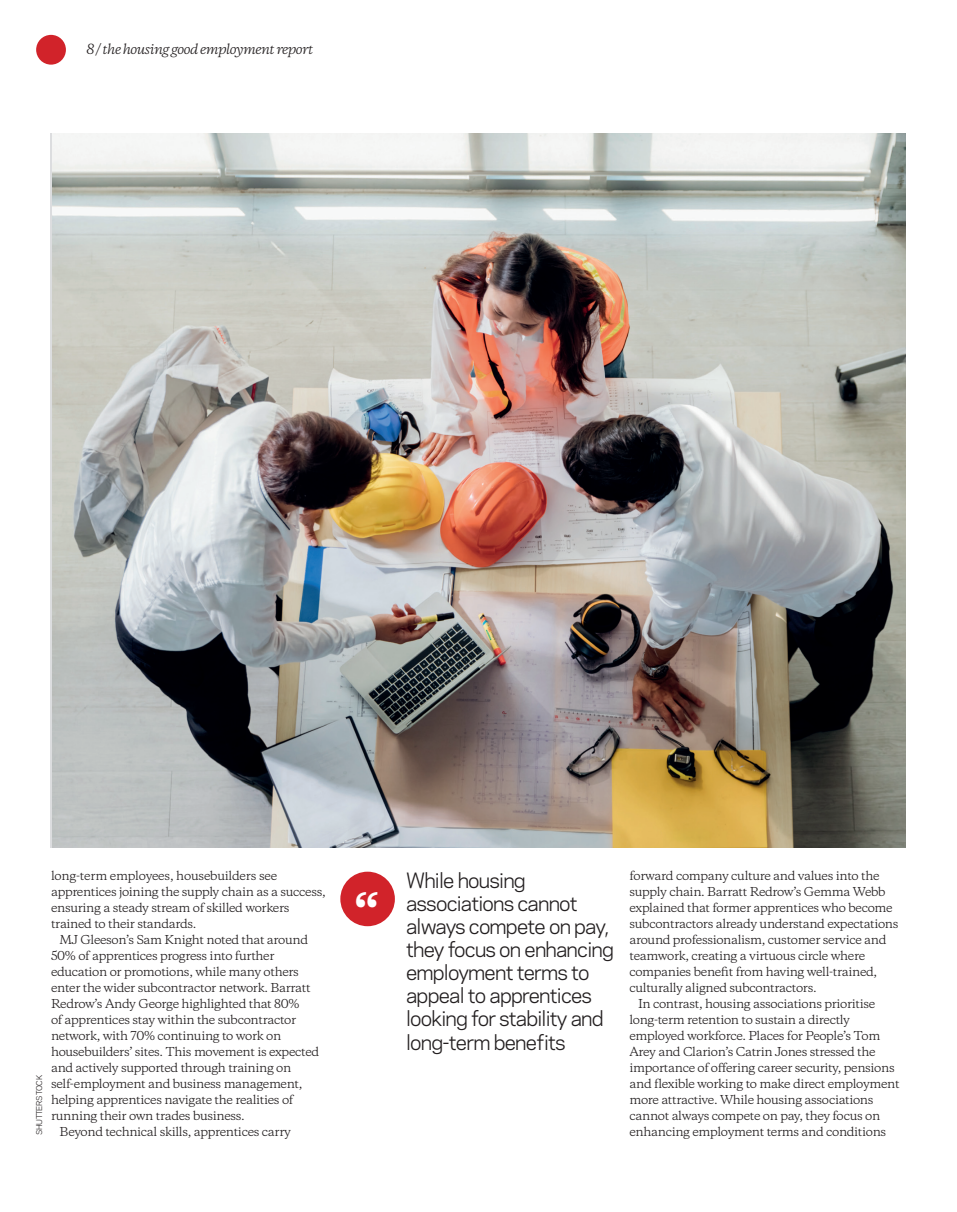
<style>
.page{position:relative;width:957px;height:1212px;background:#fff}
.page>*{position:absolute;margin:0;border:0;box-sizing:border-box;transform-origin:0 0}
.x-head{font:700 45.6px "Copernicus";color:#fff}
.Quote_in_upper-lower_case{font:19.8px/23.1px "Galaxie Polaris";letter-spacing:-.04em;color:#231f20}
.t1{font:italic 13.2px "Copernicus";letter-spacing:-.04em;color:#231f20}
.Body_copy_1{font:11.55px/16px "Copernicus";letter-spacing:-.03em;color:#231f20}
.Body_copy_2{font:11.55px/16px "Copernicus";letter-spacing:-.03em;color:#231f20}
.Pic_credit{font:7.5px "Galaxie Polaris";letter-spacing:-.03em;color:#231f20}
</style>
<div class="page">
<div style="left:36px;top:35px;width:30px;height:30px;background:#d1232a;border-radius:50%"></div>
<img style="left:52px;top:133px;width:854px;height:714px">
<div style="left:340px;top:872px;width:55px;height:54px;background:#d1232a;border-radius:50%"></div>
<p class="t1" style="left:86px;top:41px;width:229px">8 / the housing good employment report</p>
<p class="Pic_credit" style="left:34px;top:1135px;width:62px;rotate:-90deg">SHUTTERSTOCK</p>
<p class="Body_copy_2" style="left:51px;top:867px;width:276px">long-term employees, housebuilders see apprentices joining the supply chain as a success, ensuring a steady stream of skilled workers trained to their standards.</p>
<p class="Body_copy_1" style="left:51px;top:931px;width:270px;text-indent:9px">MJ Gleeson’s Sam Knight noted that around 50% of apprentices progress into further education or promotions, while many others enter the wider subcontractor network. Barratt Redrow’s Andy George highlighted that 80%<br>of apprentices stay within the subcontractor network, with 70% continuing to work on housebuilders’ sites. This movement is expected and actively supported through training on self-employment and business management, helping apprentices navigate the realities of running their own trades business.</p>
<p class="Body_copy_1" style="left:60px;top:1123px;width:233px">Beyond technical skills, apprentices carry</p>
<p class="x-head" style="left:353px;top:883px;width:29px">“</p>
<p class="Quote_in_upper-lower_case" style="left:406px;top:867px;width:209px">While housing associations cannot always compete on pay, they focus on enhancing employment terms to appeal to apprentices looking for stability and long-term benefits</p>
<p class="Body_copy_1" style="left:629px;top:867px;width:270px">forward company culture and values into the supply chain. Barratt Redrow’s Gemma Webb explained that former apprentices who become subcontractors already understand expectations around professionalism, customer service and teamwork, creating a virtuous circle where companies benefit from having well-trained, culturally aligned subcontractors.</p>
<p class="Body_copy_1" style="left:629px;top:995px;width:272px;text-indent:9px">In contrast, housing associations prioritise long‑term retention to sustain a directly employed workforce. Places for People’s Tom Arey and Clarion’s Catrin Jones stressed the importance of offering career security, pensions and flexible working to make direct employment more attractive. While housing associations cannot always compete on pay, they focus on enhancing employment terms and conditions</p>
</div>
